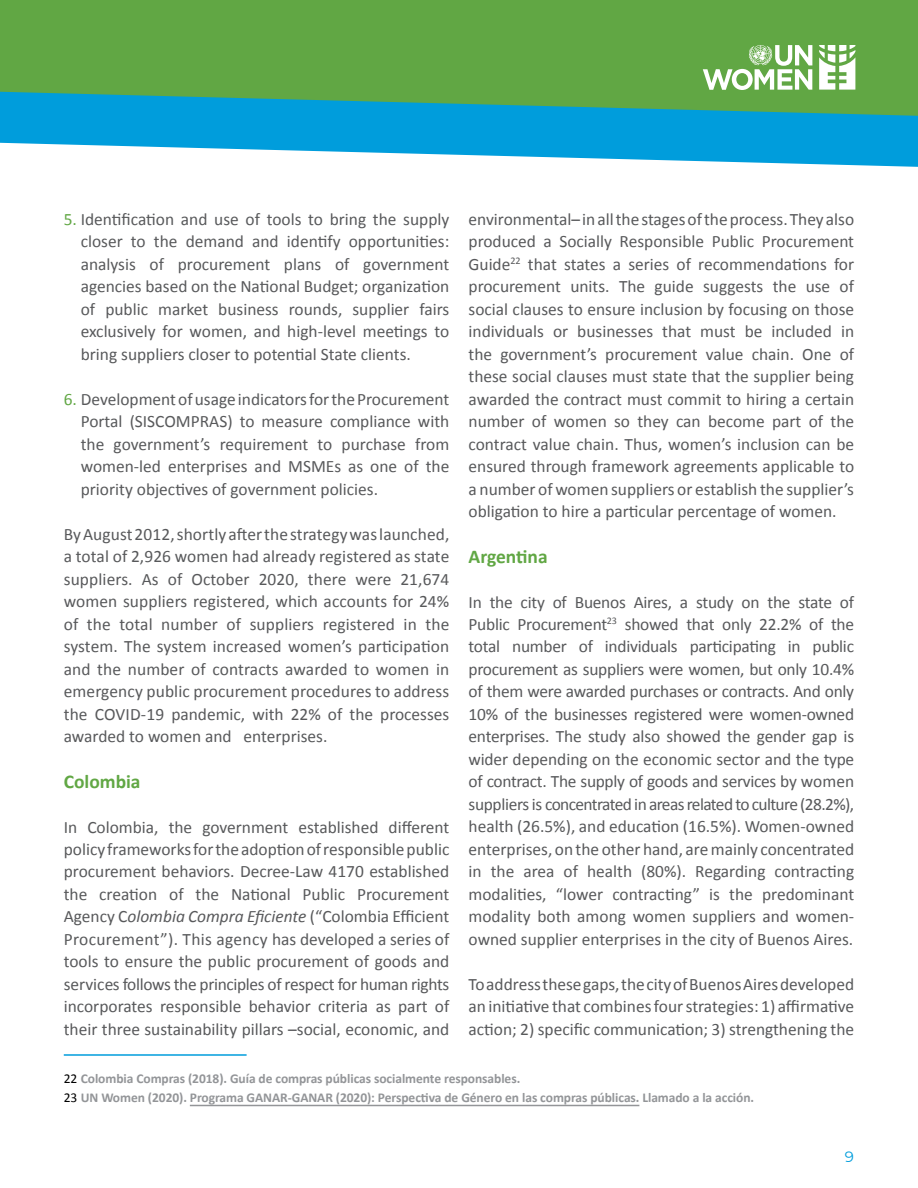
<style>
.page{position:relative;width:918px;height:1188px;background:#fff}
.page>*{position:absolute;margin:0;border:0;box-sizing:border-box;transform-origin:0 0}
.t1{font:700 19.5px "Calibri";color:#61a744}
.t2{font:17.4px/22.5px "Calibri";color:#58595b;text-align:justify}
.t3{font:15px "Montserrat";color:#009ddc}
.t4{font:700 13.5px/19.5px "Calibri";letter-spacing:-.005em;color:#939598}
.s1{color:#61a744}
.s2{font-style:italic}
.s3{font-weight:400;color:#000}
</style>
<div class="page">
<div style="left:0;top:0;width:918px;height:135px;background:#61a744"></div>
<svg style="left:0;top:91px;width:918px;height:76px;fill:#009ddc"></svg>
<svg style="left:703px;top:45px;width:109px;height:45px"></svg>
<svg style="left:819px;top:45px;width:36px;height:45px"></svg>
<hr style="left:64px;top:1054px;width:183px;height:2px;background:#009ddc">
<hr style="left:190px;top:1105px;width:449px;height:1px;background:#939598">
<p class="t2" style="left:81px;top:207px;width:370px;text-indent:-17px"><span class="s1">5.</span> Identification and use of tools to bring the supply closer to the demand and identify opportunities: analysis of procurement plans of government agencies based on the National Budget; organization of public market business rounds, supplier fairs exclusively for women, and high-level meetings to bring suppliers closer to potential State clients.</p>
<p class="t2" style="left:81px;top:387px;width:370px;text-indent:-17px"><span class="s1">6.</span> Development of usage indicators for the Procurement Portal (SISCOMPRAS) to measure compliance with the government’s requirement to purchase from women-led enterprises and MSMEs as one of the priority objectives of government policies.</p>
<p class="t2" style="left:64px;top:522px;width:387px">By August 2012, shortly after the strategy was launched, a total of 2,926 women had already registered as state suppliers. As of October 2020, there were 21,674 women suppliers registered, which accounts for 24% of the total number of suppliers registered in the system. The system increased women’s participation and the number of contracts awarded to women in emergency public procurement procedures to address the COVID-19 pandemic, with 22% of the processes awarded to women and enterprises.</p>
<p class="t1" style="left:64px;top:769px;width:78px">Colombia</p>
<p class="t2" style="left:64px;top:815px;width:387px">In Colombia, the government established different policy frameworks for the adoption of responsible public procurement behaviors. Decree-Law 4170 established the creation of the National Public Procurement Agency C<span class="s2">olombia Compra Eficiente</span> (“Colombia Efficient Procurement”). This agency has developed a series of tools to ensure the public procurement of goods and services follows the principles of respect for human rights incorporates responsible behavior criteria as part of their three sustainability pillars –social, economic, and</p>
<p class="t4" style="left:64px;top:1069px;width:692px"><span class="s3">22</span> Colombia Compras (2018). Guía de compras públicas socialmente responsables.<br><span class="s3">23</span> UN Women (2020). Programa GANAR-GANAR (2020): Perspectiva de Género en las compras públicas. Llamado a la acción.</p>
<p class="t2" style="left:469px;top:207px;width:387px">environmental– in all the stages of the process. They also produced a Socially Responsible Public Procurement Guide<sup>22</sup> that states a series of recommendations for procurement units. The guide suggests the use of social clauses to ensure inclusion by focusing on those individuals or businesses that must be included in the government’s procurement value chain. One of these social clauses must state that the supplier being awarded the contract must commit to hiring a certain number of women so they can become part of the contract value chain. Thus, women’s inclusion can be ensured through framework agreements applicable to a number of women suppliers or establish the supplier’s obligation to hire a particular percentage of women.</p>
<p class="t1" style="left:469px;top:544px;width:81px">Argentina</p>
<p class="t2" style="left:469px;top:590px;width:387px">In the city of Buenos Aires, a study on the state of Public Procurement<sup>23</sup> showed that only 22.2% of the total number of individuals participating in public procurement as suppliers were women, but only 10.4% of them were awarded purchases or contracts. And only 10% of the businesses registered were women-owned enterprises. The study also showed the gender gap is wider depending on the economic sector and the type of contract. The supply of goods and services by women suppliers is concentrated in areas related to culture (28.2%), health (26.5%), and education (16.5%). Women-owned enterprises, on the other hand, are mainly concentrated in the area of health (80%). Regarding contracting modalities, “lower contracting” is the predominant modality both among women suppliers and women&shy;owned supplier enterprises in the city of Buenos Aires.</p>
<p class="t2" style="left:469px;top:972px;width:387px">To address these gaps, the city of Buenos Aires developed an initiative that combines four strategies: 1) affirmative action; 2) specific communication; 3) strengthening the</p>
<p class="t3" style="left:845px;top:1146px;width:11px">9</p>
</div>
